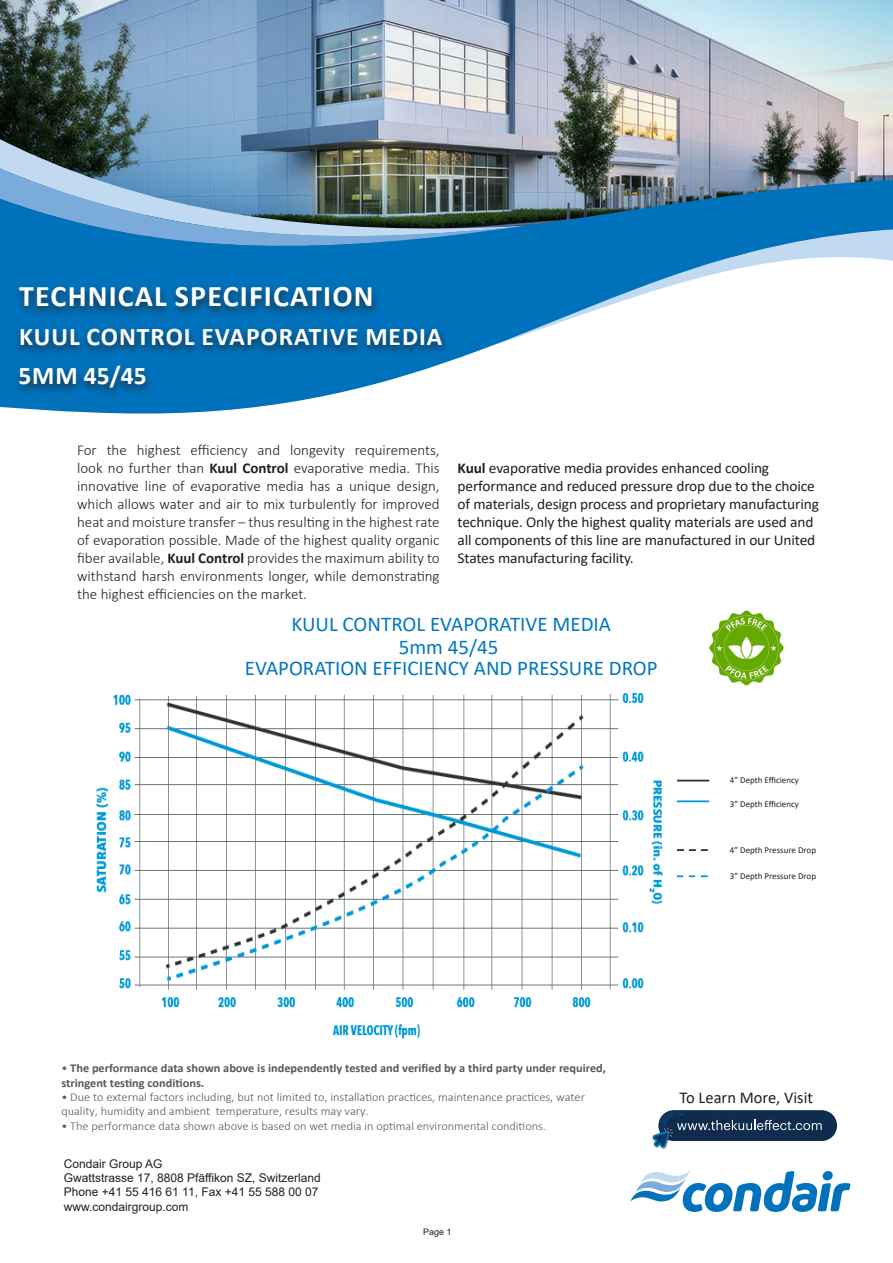
<style>
.page{position:relative;width:893px;height:1263px;background:#fff}
.page>*{position:absolute;margin:0;border:0;box-sizing:border-box;transform-origin:0 0}
.DB_Titel{font:700 30px "Calibri";letter-spacing:.04em;color:#fff}
.DB_Untertitel{font:700 25.5px "Calibri";letter-spacing:.04em;color:#fff}
.t1{font:21px "Calibri";color:#0077bd}
.t2{font:16.5px "Calibri";color:#231f20}
.Paragraph_Style_1{font:300 15px/18px "Calibri";color:#231f20;text-align:justify}
.t3{font:15px/18px "Calibri";letter-spacing:-.01em;color:#231f20}
.t4{font:300 12px/14.4px "Calibri";color:#57585a}
.t5{font:700 12px/14.4px "Calibri";color:#57585a}
.t6{font:12px "Arial";color:#231f20}
.t7{font:300 12px "Calibri";color:#585b5c}
.t8{font:9px "Calibri";color:#231f20}
.t9{font:9px "Arial";color:#231f20}
.s1{font-weight:700}
.s2{font-weight:300}
</style>
<div class="page">
<svg style="left:630px;top:1170px;width:220px;height:42px"></svg>
<div style="left:658px;top:1110px;width:179px;height:31px;background:#0f2b4d;border-radius:15px"></div>
<svg style="left:652px;top:1110px;width:170px;height:39px"></svg>
<img style="left:0;top:0;width:893px;height:179px">
<img style="left:96px;top:693px;width:614px;height:346px">
<img style="left:0;top:132px;width:525px;height:47px">
<img style="left:0;top:162px;width:522px;height:17px">
<svg style="left:0;top:179px;width:893px;height:235px"></svg>
<div style="left:12px;top:283px;width:438px;height:117px;background:#231f20;opacity:.75"></div>
<img style="left:709px;top:610px;width:75px;height:76px">
<p class="DB_Titel" style="left:19px;top:275px;width:356px">TECHNICAL SPECIFICATION</p>
<p class="DB_Untertitel" style="left:19px;top:319px;width:425px">KUUL CONTROL EVAPORATIVE MEDIA</p>
<p class="DB_Untertitel" style="left:19px;top:358px;width:129px">5MM 45/45</p>
<p class="Paragraph_Style_1" style="left:77px;top:441px;width:364px">For the highest efficiency and longevity requirements, look no further than <span class="s1">Kuul Control</span> evaporative media. This innovative line of evaporative media has a unique design, which allows water and air to mix turbulently for improved heat and moisture transfer – thus resulting in the highest rate of evaporation possible. Made of the highest quality organic fiber available, <span class="s1">Kuul Control</span> provides the maximum ability to withstand harsh environments longer, while demonstrating the highest efficiencies on the market.</p>
<p class="t3" style="left:458px;top:458px;width:363px"><span class="s1">Kuul</span> evaporative media provides enhanced cooling performance and reduced pressure drop due to the choice of materials, design process and proprietary manufacturing technique. Only the highest quality materials are used and all components of this line are manufactured in our United States manufacturing facility.</p>
<p class="t1" style="left:291px;top:609px;width:321px">KUUL CONTROL EVAPORATIVE MEDIA</p>
<p class="t1" style="left:399px;top:632px;width:101px">5mm 45/45</p>
<p class="t1" style="left:245px;top:654px;width:414px">EVAPORATION EFFICIENCY AND PRESSURE DROP</p>
<p class="t8" style="left:730px;top:774px;width:71px">4” Depth Efficiency</p>
<p class="t8" style="left:730px;top:797px;width:71px">3” Depth Efficiency</p>
<p class="t8" style="left:730px;top:844px;width:88px">4” Depth Pressure Drop</p>
<p class="t8" style="left:730px;top:869px;width:88px">3” Depth Pressure Drop</p>
<p class="t5" style="left:61px;top:1061px;width:546px"><span class="s2">•</span> The performance data shown above is independently tested and verified by a third party under required, stringent testing conditions.</p>
<p class="t4" style="left:61px;top:1089px;width:525px">• Due to external factors including, but not limited to, installation practices, maintenance practices, water quality, humidity and ambient temperature, results may vary.</p>
<p class="t7" style="left:61px;top:1118px;width:486px">• The performance data shown above is based on wet media in optimal environmental conditions.</p>
<p class="t6" style="left:64px;top:1155px;width:100px">Condair Group AG</p>
<p class="t6" style="left:64px;top:1169px;width:259px">Gwattstrasse 17, 8808 Pfäffikon SZ, Switzerland</p>
<p class="t6" style="left:64px;top:1184px;width:256px">Phone +41 55 416 61 11, Fax +41 55 588 00 07</p>
<p class="t6" style="left:64px;top:1198px;width:126px">www.condairgroup.com</p>
<p class="t9" style="left:423px;top:1226px;width:30px">Page 1</p>
<p class="t2" style="left:679px;top:1086px;width:135px">To Learn More, Visit</p>
</div>
